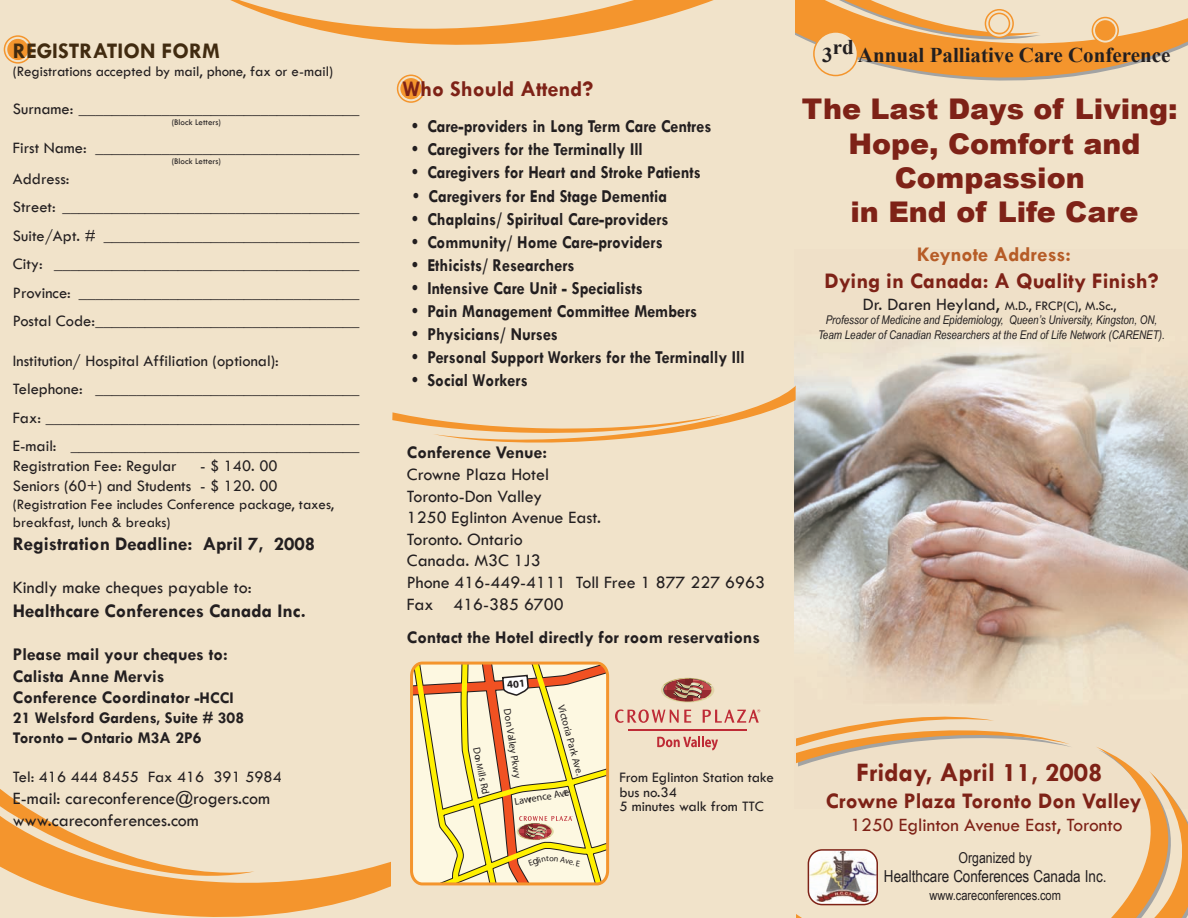
<style>
.page{position:relative;width:1188px;height:918px;background:#f1e3ca}
.page>*{position:absolute;margin:0;border:0;box-sizing:border-box;transform-origin:0 0}
.t1{font:900 28.5px/34.2px "Arial";color:#7e2217;text-align:center}
.t2{font:700 27px "Tw Cen";color:#7e2217}
.t3{font:700 22.5px "Tw Cen";color:#7e2217}
.t4{font:700 22.5px "Tw Cen";color:#412b10}
.t5{font:700 21px "Times New Roman";color:#231f20}
.t6{font:700 21px "Tw Cen";color:#b65c27}
.t7{font:700 19.5px "Tw Cen";color:#231f20}
.t8{font:19.5px "Tw Cen";color:#7e2217}
.t9{font:700 18.3px "Tw Cen";color:#231f20;scale:.9 1}
.t10{font:18px/21.6px "Tw Cen";color:#231f20}
.t11{font:700 18px/21.6px "Tw Cen";color:#231f20}
.t12{font:16.5px/28.5px "Tw Cen";color:#231f20}
.t13{font:700 16.5px/19.8px "Tw Cen";color:#231f20}
.t14{font:16.5px "Arial Narrow";color:#231f20}
.t15{font:15px/14.4px "Tw Cen";color:#231f20}
.t16{font:15px "Arial Narrow";color:#231f20}
.t17{font:13.5px "Tw Cen";color:#231f20}
.t18{font:13.5px "Arial Narrow";color:#231f20}
.t19{font:italic 12px/14.4px "Arial Narrow";color:#231f20;text-align:center}
.t20{font:10.2px "Myriad";color:#231f20}
.t21{font:9px "Tw Cen";color:#231f20}
.t22{font:8.4px "Myriad";color:#231f20}
.s1{font-size:16.5px}
.s2{font-size:8.4px}
.s3{font-size:18px}
</style>
<div class="page">
<img style="left:795px;top:337px;width:393px;height:366px">
<svg style="left:35px;top:862px;width:355px;height:55px;fill:#f4952d"></svg>
<svg style="left:0;top:789px;width:255px;height:94px"></svg>
<svg style="left:392px;top:380px;width:404px;height:64px"></svg>
<svg style="left:3px;top:35px;width:29px;height:29px"></svg>
<svg style="left:230px;top:0;width:958px;height:103px"></svg>
<svg style="left:796px;top:716px;width:275px;height:31px"></svg>
<svg style="left:796px;top:747px;width:340px;height:24px"></svg>
<svg style="left:796px;top:771px;width:392px;height:147px"></svg>
<img style="left:809px;top:852px;width:68px;height:50px">
<div style="left:808px;top:849px;width:70px;height:56px;border:2px solid #7e2217;border-radius:14px"></div>
<svg style="left:410px;top:661px;width:200px;height:225px;background:#f2ad5e"></svg>
<svg style="left:615px;top:709px;width:76px;height:14px"></svg>
<svg style="left:703px;top:709px;width:57px;height:14px"></svg>
<hr style="left:628px;top:729px;width:119px;height:2px;background:#be2b36">
<svg style="left:661px;top:678px;width:53px;height:25px"></svg>
<svg style="left:663px;top:679px;width:49px;height:23px"></svg>
<svg style="left:664px;top:679px;width:47px;height:23px"></svg>
<svg style="left:673px;top:681px;width:31px;height:18px"></svg>
<svg style="left:657px;top:736px;width:61px;height:14px"></svg>
<svg style="left:412px;top:663px;width:196px;height:221px;background:#edd9a6"></svg>
<h3 class="t4" style="left:13px;top:37px;width:209px">REGISTRATION FORM</h3>
<p class="t15" style="left:13px;top:64px;width:322px">(Registrations accepted by mail, phone, fax or e-mail)</p>
<p class="t12" style="left:13px;top:94px;width:348px">Surname: __________________________________</p>
<p class="t21" style="left:172px;top:116px;width:51px">(Block Letters)</p>
<p class="t12" style="left:13px;top:134px;width:348px">First Name: ________________________________</p>
<p class="t21" style="left:172px;top:156px;width:51px">(Block Letters)</p>
<p class="t12" style="left:13px;top:164px;width:348px">Address:<br>Street: ____________________________________ Suite/Apt. # _______________________________ City: _____________________________________ Province: __________________________________ Postal Code:________________________________</p>
<p class="t12" style="left:13px;top:346px;width:348px">Institution/ Hospital Affiliation (optional):<br>Telephone: ________________________________ Fax: ______________________________________ E-mail: ___________________________________</p>
<p class="t12" style="left:13px;top:452px;width:165px">Registration Fee: Regular</p>
<p class="t12" style="left:13px;top:456px;width:266px;line-height:19.8px;text-align:right">- $ 140. 00<br>Seniors (60+) and Students - $ 120. 00</p>
<p class="t15" style="left:13px;top:495px;width:323px;line-height:18px">(Registration Fee includes Conference package, taxes, breakfast, lunch &amp; breaks)</p>
<p class="t7" style="left:13px;top:532px;width:304px">Registration Deadline: April 7, 2008</p>
<p class="t10" style="left:13px;top:577px;width:240px">Kindly make cheques payable to:</p>
<p class="t7" style="left:13px;top:599px;width:294px">Healthcare Conferences Canada Inc.</p>
<p class="t11" style="left:13px;top:643px;width:222px">Please mail your cheques to:<br>Calista Anne Mervis<br>Conference Coordinato<span class="s1">r -HCCI</span></p>
<p class="t13" style="left:13px;top:708px;width:233px">21 Welsford Gardens, Suite # 308<br>Toronto – Ontario M3A 2P6</p>
<p class="t12" style="left:13px;top:763px;width:270px">Tel: 416 444 8455 Fax 416 391 5984</p>
<p class="t10" style="left:13px;top:788px;width:259px">E-mail: careconference@rogers.com www.careconferences.com</p>
<h3 class="t3" style="left:403px;top:75px;width:192px">Who Should Attend?</h3>
<p class="t9" style="left:412px;top:115px;width:334px">• Care-providers in Long Term Care Centres</p>
<p class="t9" style="left:412px;top:139px;width:258px">• Caregivers for the Terminally Ill</p>
<p class="t9" style="left:412px;top:162px;width:322px">• Caregivers for Heart and Stroke Patients</p>
<p class="t9" style="left:412px;top:208px;width:287px">• Chaplains/ Spiritual Care-providers</p>
<p class="t9" style="left:412px;top:231px;width:280px">• Community/ Home Care-providers</p>
<p class="t9" style="left:412px;top:254px;width:182px">• Ethicists/ Researchers</p>
<p class="t9" style="left:413px;top:185px;width:284px">• Caregivers for End Stage Dementia</p>
<p class="t9" style="left:412px;top:277px;width:258px">• Intensive Care Unit - Specialists</p>
<p class="t9" style="left:412px;top:300px;width:318px">• Pain Management Committee Members</p>
<p class="t9" style="left:412px;top:323px;width:164px">• Physicians/ Nurses</p>
<p class="t9" style="left:412px;top:346px;width:371px">• Personal Support Workers for the Terminally Ill</p>
<p class="t9" style="left:412px;top:370px;width:130px">• Social Workers</p>
<p class="t11" style="left:407px;top:441px;width:142px">Conference Venue:</p>
<p class="t10" style="left:407px;top:463px;width:360px">Crowne Plaza Hotel<br>Toronto-Don Valley<br>1250 Eglinton Avenue East.<br>Toronto. Ontario<br>Canada. M3C 1J3<br>Phone 416-449-4111 Toll Free 1 877 227 6963<br>Fax 416-385 6700</p>
<p class="t11" style="left:407px;top:626px;width:355px">Contact the Hotel directly for room reservations</p>
<p class="t20" style="left:481px;top:746px;width:49px;rotate:78deg">Do<span class="s2">n Mi</span>lls Rd<span class="s2">.</span></p>
<p class="t20" style="left:512px;top:708px;width:71px;rotate:81deg">Don Valley Pkwy</p>
<p class="t20" style="left:566px;top:704px;width:74px;rotate:75deg">Victoria Park Ave.</p>
<p class="t20" style="left:514px;top:797px;width:57px;rotate:-10deg">Lawrence Av<span class="s2">.E</span>e</p>
<p class="t22" style="left:546px;top:854px;width:4px">t</p>
<p class="t15" style="left:619px;top:770px;width:156px">From Eglinton Station take bus no.34<br>5 minutes walk from TTC</p>
<p class="t5" style="left:822px;top:40px;width:350px">3rd Annual Palliative Care Conference</p>
<h1 class="t1" style="left:802px;top:91px;width:378px">The Last Days of Living:<br>Hope, Comfort and<br>Compassion<br>in End of Life Care</h1>
<p class="t6" style="left:917px;top:242px;width:156px">Keynote Address:</p>
<h3 class="t3" style="left:824px;top:267px;width:336px">Dying in Canada: A Quality Finish?</h3>
<p class="t17" style="left:863px;top:297px;width:255px"><span class="s3">Dr. Daren Heyland,</span> M.D., FRCP(C), M.Sc.,</p>
<p class="t19" style="left:818px;top:312px;width:348px">Professor of Medicine and Epidemiology, Queen’s University, Kingston, ON,<br>Team Leader of Canadian Researchers at the End of Life Network (CARENET).</p>
<h2 class="t2" style="left:856px;top:756px;width:248px">Friday, April 11, 2008</h2>
<h3 class="t3" style="left:826px;top:787px;width:317px">Crowne Plaza Toronto Don Valley</h3>
<p class="t8" style="left:851px;top:813px;width:273px">1250 Eglinton Avenue East, Toronto</p>
<p class="t16" style="left:959px;top:847px;width:75px">Organized by</p>
<p class="t14" style="left:884px;top:864px;width:224px">Healthcare Conferences Canada Inc.</p>
<p class="t18" style="left:929px;top:885px;width:133px">www.careconferences.com</p>
</div>
